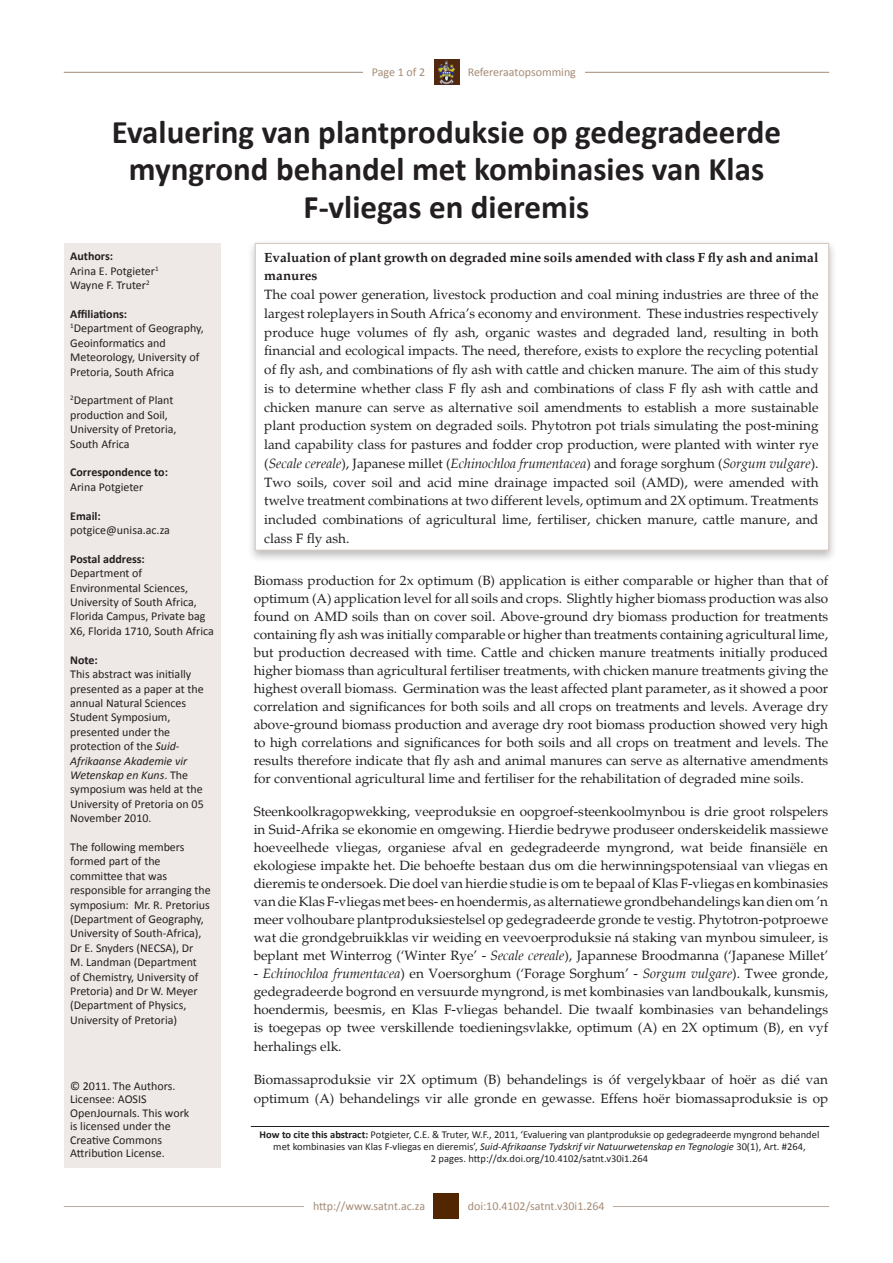
<style>
.page{position:relative;width:893px;height:1263px;background:#fff}
.page>*{position:absolute;margin:0;border:0;box-sizing:border-box;transform-origin:0 0}
.t1{font:700 33px/37.5px "Calibri";color:#231f20;text-align:center}
.t2{font:13.5px/18px "Palatino";color:#231f20;text-align:justify}
.t3{font:700 13.5px/18.8px "Palatino";color:#231f20}
.t4{font:12px/14.4px "Calibri";color:#231f20}
.t5{font:12px "Calibri";color:#a48b77}
.t6{font:700 12px "Calibri";color:#231f20}
.t7{font:10.5px/12px "Calibri";color:#231f20;text-align:center}
.s1{font-weight:700}
.s2{font-style:italic}
</style>
<div class="page">
<hr style="left:64px;top:72px;width:765px;height:1px;background:#a48b77">
<hr style="left:64px;top:1206px;width:765px;height:1px;background:#522601">
<div style="left:305px;top:1193px;width:129px;height:26px;background:#fff"></div>
<div style="left:459px;top:1193px;width:154px;height:26px;background:#fff"></div>
<div style="left:434px;top:1193px;width:25px;height:26px;background:#522601"></div>
<div style="left:459px;top:59px;width:125px;height:26px;background:#fff"></div>
<img style="left:434px;top:59px;width:25px;height:26px">
<div style="left:65px;top:243px;width:156px;height:924px;background:#eee9e6"></div>
<div style="left:247px;top:239px;width:591px;height:324px;background:#231f20;opacity:.75"></div>
<div style="left:255px;top:243px;width:574px;height:308px;background:#fff"></div>
<div style="left:363px;top:59px;width:71px;height:26px;background:#fff"></div>
<hr style="left:251px;top:1126px;width:578px;height:1px;background:#231f20">
<p class="t5" style="left:372px;top:65px;width:55px">Page 1 of 2</p>
<p class="t5" style="left:468px;top:65px;width:110px">Refereraatopsomming</p>
<h1 class="t1" style="left:112px;top:113px;width:671px">Evaluering van plantproduksie op gedegradeerde myngrond behandel met kombinasies van Klas<br>F-vliegas en dieremis</h1>
<p class="t4" style="left:70px;top:249px;width:90px"><span class="s1">Authors:<br></span>Arina E. Potgieter<sup>1<br></sup>Wayne F. Truter<sup>2</sup></p>
<p class="t4" style="left:70px;top:307px;width:135px"><span class="s1">Affiliations:<br></span><sup>1</sup>Department of Geography,<br>Geoinformatics and<br>Meteorology, University of<br>Pretoria, South Africa</p>
<p class="t4" style="left:70px;top:393px;width:108px"><sup>2</sup>Department of Plant production and Soil,<br>University of Pretoria,<br>South Africa</p>
<p class="t6" style="left:70px;top:465px;width:99px">Correspondence to:</p>
<p class="t4" style="left:70px;top:480px;width:75px">Arina Potgieter</p>
<p class="t6" style="left:70px;top:508px;width:32px">Email:</p>
<p class="t4" style="left:70px;top:523px;width:101px">potgice@unisa.ac.za</p>
<p class="t6" style="left:70px;top:551px;width:76px">Postal address:</p>
<p class="t4" style="left:70px;top:566px;width:145px">Department of<br>Environmental Sciences,<br>University of South Africa,<br>Florida Campus, Private bag<br>X6, Florida 1710, South Africa</p>
<p class="t6" style="left:70px;top:652px;width:29px">Note:</p>
<p class="t4" style="left:70px;top:667px;width:135px">This abstract was initially presented as a paper at the annual Natural Sciences<br>Student Symposium, presented under the protection of the <span class="s2">Suid-<br>Afrikaanse Akademie vir<br>Wetenskap en Kuns</span>. The symposium was held at the<br>University of Pretoria on 05<br>November 2010.</p>
<p class="t4" style="left:70px;top:840px;width:142px">The following members formed part of the committee that was responsible for arranging the symposium: Mr. R. Pretorius (Department of Geography,<br>University of South-Africa),<br>Dr E. Snyders (NECSA), Dr<br>M. Landman (Department<br>of Chemistry, University of<br>Pretoria) and Dr W. Meyer (Department of Physics,<br>University of Pretoria)</p>
<p class="t3" style="left:264px;top:248px;width:556px">Evaluation of plant growth on degraded mine soils amended with class F fly ash and animal manures</p>
<p class="t2" style="left:264px;top:285px;width:556px;line-height:18.8px">The coal power generation, livestock production and coal mining industries are three of the largest roleplayers in South Africa’s economy and environment. These industries respectively produce huge volumes of fly ash, organic wastes and degraded land, resulting in both financial and ecological impacts. The need, therefore, exists to explore the recycling potential of fly ash, and combinations of fly ash with cattle and chicken manure. The aim of this study is to determine whether class F fly ash and combinations of class F fly ash with cattle and chicken manure can serve as alternative soil amendments to establish a more sustainable plant production system on degraded soils. Phytotron pot trials simulating the post-mining land capability class for pastures and fodder crop production, were planted with winter rye (<span class="s2">Secale cereale</span>), Japanese millet (<span class="s2">Echinochloa frumentacea</span>) and forage sorghum (<span class="s2">Sorgum vulgare</span>).<br>Two soils, cover soil and acid mine drainage impacted soil (AMD), were amended with twelve treatment combinations at two different levels, optimum and 2X optimum. Treatments included combinations of agricultural lime, fertiliser, chicken manure, cattle manure, and class F fly ash.</p>
<p class="t2" style="left:254px;top:572px;width:576px">Biomass production for 2x optimum (B) application is either comparable or higher than that of optimum (A) application level for all soils and crops. Slightly higher biomass production was also found on AMD soils than on cover soil. Above-ground dry biomass production for treatments containing fly ash was initially comparable or higher than treatments containing agricultural lime, but production decreased with time. Cattle and chicken manure treatments initially produced higher biomass than agricultural fertiliser treatments, with chicken manure treatments giving the highest overall biomass. Germination was the least affected plant parameter, as it showed a poor correlation and significances for both soils and all crops on treatments and levels. Average dry above-ground biomass production and average dry root biomass production showed very high to high correlations and significances for both soils and all crops on treatment and levels. The results therefore indicate that fly ash and animal manures can serve as alternative amendments for conventional agricultural lime and fertiliser for the rehabilitation of degraded mine soils.</p>
<p class="t2" style="left:254px;top:803px;width:576px">Steenkoolkragopwekking, veeproduksie en oopgroef-steenkoolmynbou is drie groot rolspelers in Suid-Afrika se ekonomie en omgewing. Hierdie bedrywe produseer onderskeidelik massiewe hoeveelhede vliegas, organiese afval en gedegradeerde myngrond, wat beide finansiële en ekologiese impakte het. Die behoefte bestaan dus om die herwinningspotensiaal van vliegas en dieremis te ondersoek. Die doel van hierdie studie is om te bepaal of Klas F-vliegas en kombinasies van die Klas F-vliegas met bees- en hoendermis, as alternatiewe grondbehandelings kan dien om ’n meer volhoubare plantproduksiestelsel op gedegradeerde gronde te vestig. Phytotron-potproewe wat die grondgebruikklas vir weiding en veevoerproduksie ná staking van mynbou simuleer, is beplant met Winterrog (‘Winter Rye’ - <span class="s2">Secale cereale</span>), Japannese Broodmanna (‘Japanese Millet’</p>
<p class="t2" style="left:254px;top:964px;width:576px">- <span class="s2">Echinochloa frumentacea</span>) en Voersorghum (‘Forage Sorghum’ - <span class="s2">Sorgum vulgare</span>). Twee gronde, gedegradeerde bogrond en versuurde myngrond, is met kombinasies van landboukalk, kunsmis, hoendermis, beesmis, en Klas F-vliegas behandel. Die twaalf kombinasies van behandelings is toegepas op twee verskillende toedieningsvlakke, optimum (A) en 2X optimum (B), en vyf herhalings elk.</p>
<p class="t2" style="left:254px;top:1071px;width:576px;line-height:18.8px">Biomassaproduksie vir 2X optimum (B) behandelings is óf vergelykbaar of hoër as dié van optimum (A) behandelings vir alle gronde en gewasse. Effens hoër biomassaproduksie is op</p>
<p class="t7" style="left:260px;top:1128px;width:561px"><span class="s1">How to cite this abstract:</span> Potgieter, C.E. &amp; Truter, W.F., 2011, ‘Evaluering van plantproduksie op gedegradeerde myngrond behandel met kombinasies van Klas F-vliegas en dieremis’, <span class="s2">Suid-Afrikaanse Tydskrif vir Natuurwetenskap en Tegnologie</span> 30(1), Art. #264,<br>2 pages. http://dx.doi.org/10.4102/satnt.v30i1.264</p>
<p class="t4" style="left:70px;top:1079px;width:121px;line-height:13.5px">© 2011. The Authors.<br>Licensee: AOSIS<br>OpenJournals. This work is licensed under the<br>Creative Commons<br>Attribution License.</p>
<p class="t5" style="left:313px;top:1199px;width:114px">http://www.satnt.ac.za</p>
<p class="t5" style="left:468px;top:1199px;width:138px">doi:10.4102/satnt.v30i1.264</p>
</div>
